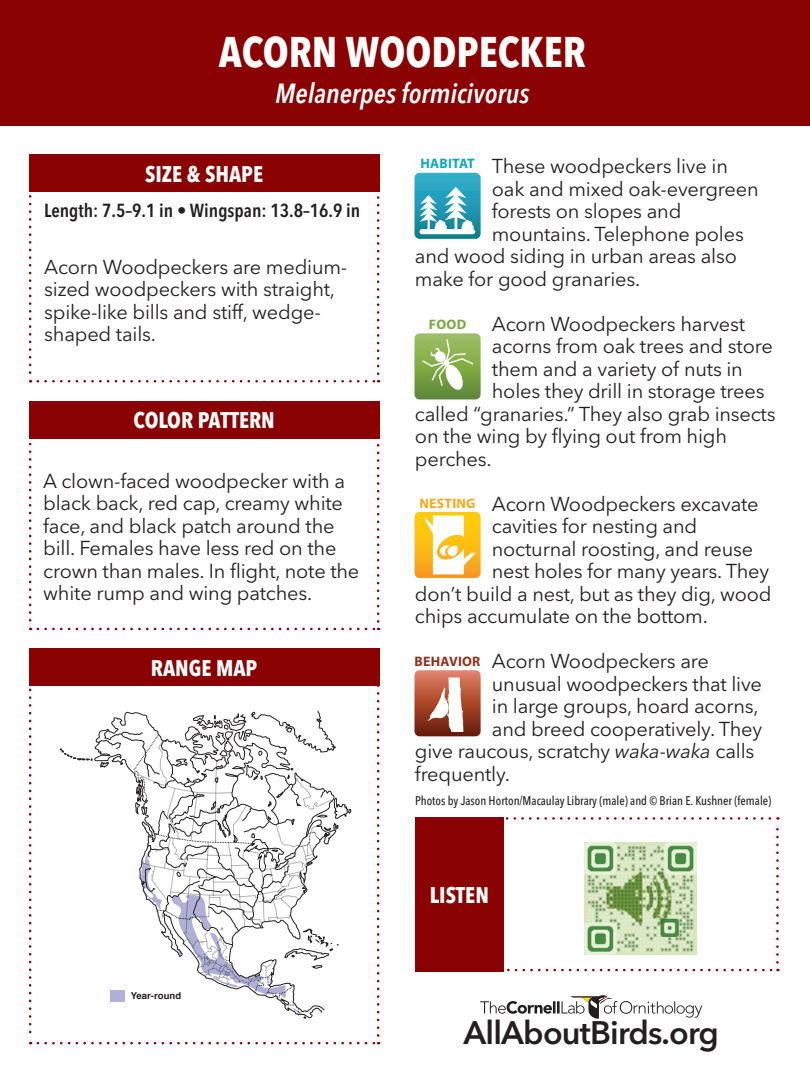
<style>
.page{position:relative;width:810px;height:1080px;background:#fff}
.page>*{position:absolute;margin:0;border:0;box-sizing:border-box;transform-origin:0 0}
.t1{font:700 condensed 42.5px "Avenir Next LT Pro";color:#fff}
.t2{font:600 32.25px "Avenir Next LT Pro";letter-spacing:-.025em;color:#231f20}
.t3{font:italic 600 condensed 27.5px "Avenir Next LT Pro";color:#fff}
.t4{font:700 condensed 22.5px "Avenir Next LT Pro";color:#fff}
.t5{font:20px/22.5px "Avenir Next LT Pro";letter-spacing:-.01em;color:#231f20}
.t6{font:600 condensed 18.75px "Avenir Next LT Pro";color:#231f20}
.t7{font:700 13.75px "Myriad Pro";letter-spacing:.02em;color:#8c341c}
.t8{font:700 13.75px "Myriad Pro";letter-spacing:.02em;color:#0fa6c2}
.t9{font:700 13.75px "Myriad Pro";letter-spacing:.02em;color:#f8a81b}
.t10{font:700 13.75px "Myriad Pro";color:#7aa840}
.t11{font:500 condensed 12.5px "Avenir Next LT Pro";color:#231f20}
.t12{font:700 9.5px "Helvetica";color:#231f20}
.s1{font-style:italic}
</style>
<div class="page">
<div style="left:0;top:0;width:810px;height:126px;background:#8b0202"></div>
<svg style="left:29px;top:195px;width:2px;height:187px"></svg>
<svg style="left:38px;top:380px;width:341px;height:2px"></svg>
<svg style="left:377px;top:196px;width:2px;height:178px"></svg>
<svg style="left:29px;top:438px;width:2px;height:192px"></svg>
<svg style="left:38px;top:628px;width:341px;height:2px"></svg>
<svg style="left:377px;top:438px;width:2px;height:184px"></svg>
<svg style="left:29px;top:688px;width:2px;height:356px"></svg>
<svg style="left:38px;top:1042px;width:341px;height:2px"></svg>
<svg style="left:377px;top:686px;width:2px;height:350px"></svg>
<svg style="left:508px;top:969px;width:270px;height:2px"></svg>
<svg style="left:776px;top:817px;width:3px;height:145px"></svg>
<svg style="left:505px;top:817px;width:265px;height:3px"></svg>
<div style="left:29px;top:401px;width:350px;height:37px;background:#8b0202"></div>
<svg style="left:480px;top:995px;width:222px;height:24px"></svg>
<div style="left:29px;top:154px;width:350px;height:38px;background:#8b0202"></div>
<div style="left:29px;top:648px;width:350px;height:38px;background:#8b0202"></div>
<div style="left:415px;top:817px;width:89px;height:154px;background:#8b0202"></div>
<svg style="left:60px;top:749px;width:33px;height:12px"></svg>
<svg style="left:99px;top:710px;width:252px;height:309px"></svg>
<div style="left:110px;top:990px;width:14px;height:11px;background:#aeb0d7"></div>
<img style="left:584px;top:842px;width:112px;height:112px">
<svg style="left:414px;top:670px;width:67px;height:66px"></svg>
<svg style="left:414px;top:173px;width:67px;height:66px"></svg>
<svg style="left:414px;top:512px;width:67px;height:66px"></svg>
<svg style="left:414px;top:333px;width:67px;height:66px;background:#93b567"></svg>
<h1 class="t1" style="left:219px;top:26px;width:368px">ACORN WOODPECKER</h1>
<h3 class="t3" style="left:275px;top:76px;width:256px">Melanerpes formicivorus</h3>
<p class="t4" style="left:145px;top:160px;width:119px">SIZE &amp; SHAPE</p>
<p class="t6" style="left:44px;top:199px;width:318px">Length: 7.5–9.1 in • Wingspan: 13.8–16.9 in</p>
<p class="t5" style="left:44px;top:256px;width:305px">Acorn Woodpeckers are medium&shy;sized woodpeckers with straight, spike-like bills and stiff, wedge&shy;shaped tails.</p>
<p class="t4" style="left:133px;top:406px;width:143px">COLOR PATTERN</p>
<p class="t5" style="left:43px;top:470px;width:318px">A clown-faced woodpecker with a black back, red cap, creamy white face, and black patch around the bill. Females have less red on the crown than males. In flight, note the white rump and wing patches.</p>
<p class="t4" style="left:151px;top:654px;width:108px">RANGE MAP</p>
<p class="t12" style="left:131px;top:988px;width:52px">Year-round</p>
<p class="t5" style="left:492px;top:155px;width:238px">These woodpeckers live in</p>
<p class="t5" style="left:492px;top:177px;width:268px">oak and mixed oak-evergreen</p>
<p class="t5" style="left:492px;top:200px;width:191px">forests on slopes and</p>
<p class="t5" style="left:492px;top:222px;width:254px">mountains. Telephone poles</p>
<p class="t5" style="left:415px;top:245px;width:323px">and wood siding in urban areas also</p>
<p class="t5" style="left:415px;top:267px;width:227px">make for good granaries.</p>
<p class="t5" style="left:492px;top:312px;width:255px">Acorn Woodpeckers harvest</p>
<p class="t5" style="left:492px;top:335px;width:283px">acorns from oak trees and store</p>
<p class="t5" style="left:492px;top:357px;width:253px">them and a variety of nuts in</p>
<p class="t5" style="left:492px;top:380px;width:274px">holes they drill in storage trees</p>
<p class="t5" style="left:415px;top:402px;width:362px">called “granaries.” They also grab insects</p>
<p class="t5" style="left:415px;top:425px;width:314px">on the wing by flying out from high</p>
<p class="t5" style="left:415px;top:447px;width:78px">perches.</p>
<p class="t5" style="left:492px;top:492px;width:268px">Acorn Woodpeckers excavate</p>
<p class="t5" style="left:492px;top:515px;width:207px">cavities for nesting and</p>
<p class="t5" style="left:492px;top:537px;width:263px">nocturnal roosting, and reuse</p>
<p class="t5" style="left:492px;top:560px;width:279px">nest holes for many years. They</p>
<p class="t5" style="left:415px;top:582px;width:358px">don’t build a nest, but as they dig, wood</p>
<p class="t5" style="left:415px;top:605px;width:294px">chips accumulate on the bottom.</p>
<p class="t5" style="left:492px;top:650px;width:219px">Acorn Woodpeckers are</p>
<p class="t5" style="left:492px;top:672px;width:272px">unusual woodpeckers that live</p>
<p class="t5" style="left:492px;top:695px;width:268px">in large groups, hoard acorns,</p>
<p class="t5" style="left:492px;top:717px;width:272px">and breed cooperatively. They</p>
<p class="t5" style="left:415px;top:740px;width:341px">give raucous, scratchy <span class="s1">waka-waka</span> calls</p>
<p class="t5" style="left:415px;top:762px;width:97px">frequently.</p>
<p class="t8" style="left:420px;top:154px;width:56px">HABITAT</p>
<p class="t10" style="left:429px;top:316px;width:39px">FOOD</p>
<p class="t9" style="left:419px;top:495px;width:58px">NESTING</p>
<p class="t7" style="left:415px;top:652px;width:67px">BEHAVIOR</p>
<p class="t11" style="left:415px;top:793px;width:358px">Photos by Jason Horton/Macaulay Library (male) and © Brian E. Kushner (female)</p>
<p class="t4" style="left:430px;top:881px;width:61px">LISTEN</p>
<h2 class="t2" style="left:464px;top:1013px;width:257px">AllAboutBirds.org</h2>
</div>
